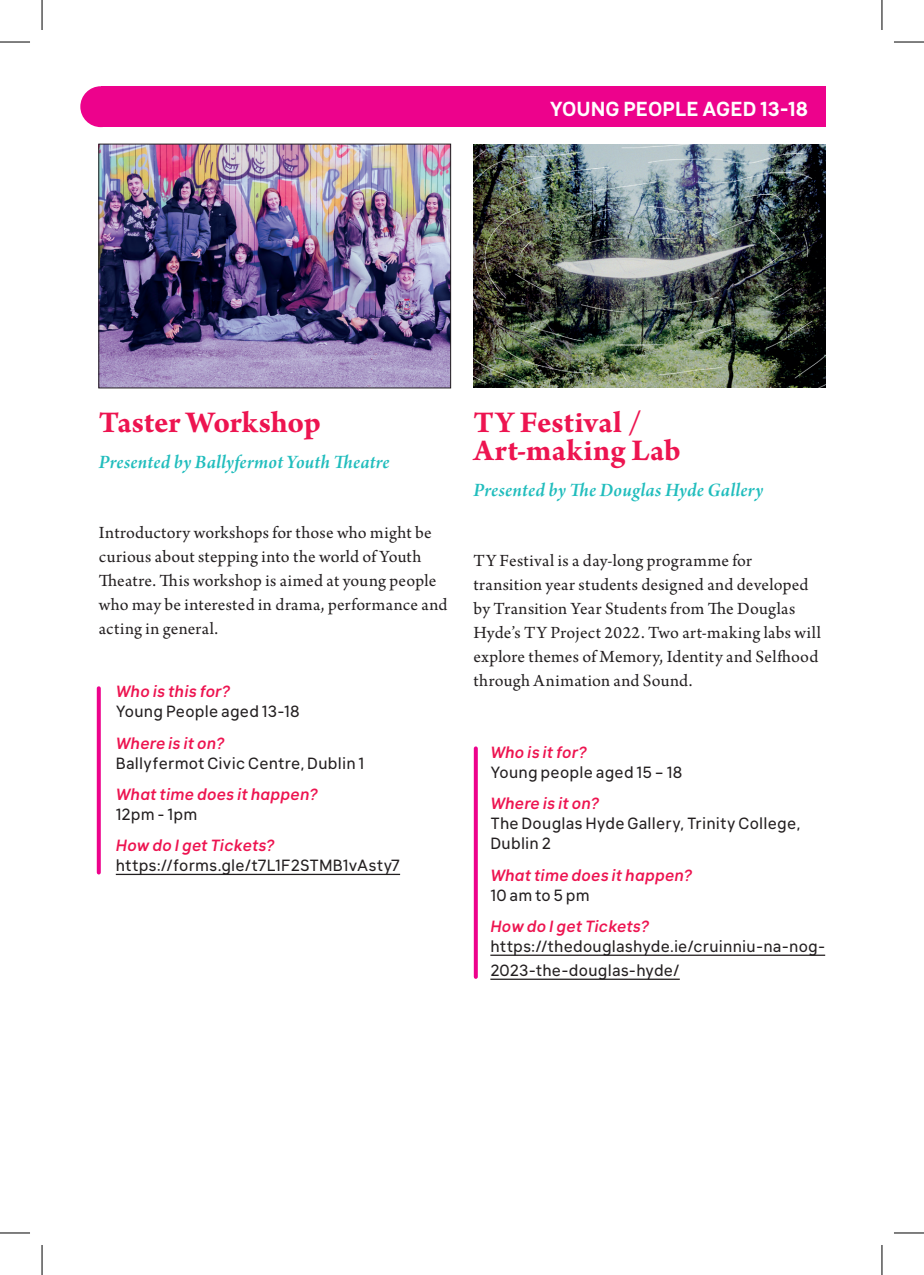
<style>
.page{position:relative;width:924px;height:1275px;background:#fff}
.page>*{position:absolute;margin:0;border:0;box-sizing:border-box;transform-origin:0 0}
.t1{font:700 32px/28px "Arno Pro";letter-spacing:.005em;color:#ed1450}
.t2{font:20px "Arno Pro Smbd Italic Subhead";letter-spacing:.015em;color:#21bdbd}
.t3{font:700 20px "Klima";letter-spacing:.005em;color:#fff}
.t4{font:18px/24px "Arno Pro";letter-spacing:.015em;color:#231f20}
.t5{font:16px/20px "Klima";letter-spacing:.015em;color:#231f20}
.t6{font:italic 500 16px "Klima";letter-spacing:.015em;color:#ed1450}
</style>
<div class="page">
<img style="left:473px;top:144px;width:351px;height:244px">
<img style="left:100px;top:146px;width:348px;height:240px">
<div style="left:98px;top:144px;width:352px;height:244px;border:1px solid #231f20"></div>
<div style="left:101px;top:86px;width:723px;height:41px;background:#ed028c"></div>
<hr style="left:116px;top:873px;width:284px;height:2px;background:#231f20">
<hr style="left:490px;top:954px;width:334px;height:2px;background:#231f20">
<hr style="left:490px;top:978px;width:189px;height:2px;background:#231f20">
<svg style="left:97px;top:688px;width:4px;height:184px"></svg>
<svg style="left:473px;top:748px;width:4px;height:229px"></svg>
<div style="left:80px;top:86px;width:41px;height:41px;background:#ed028c;border-radius:50%"></div>
<hr style="left:0;top:42px;width:30px;height:1px;background:#000">
<hr style="left:893px;top:42px;width:30px;height:1px;background:#000">
<hr style="left:0;top:1232px;width:30px;height:1px;background:#000">
<hr style="left:893px;top:1232px;width:30px;height:1px;background:#000">
<hr style="left:42px;top:0;width:1px;height:30px;background:#000">
<hr style="left:42px;top:1245px;width:1px;height:30px;background:#000">
<hr style="left:881px;top:0;width:1px;height:30px;background:#000">
<hr style="left:881px;top:1245px;width:1px;height:30px;background:#000">
<p class="t3" style="left:549px;top:91px;width:260px">YOUNG PEOPLE AGED 13-18</p>
<h1 class="t1" style="left:99px;top:410px;width:223px">Taster Workshop</h1>
<p class="t2" style="left:99px;top:450px;width:292px">Presented by Ballyfermot Youth Theatre</p>
<p class="t4" style="left:99px;top:522px;width:350px">Introductory workshops for those who might be curious about stepping into the world of Youth Theatre. This workshop is aimed at young people who may be interested in drama, performance and acting in general.</p>
<p class="t6" style="left:116px;top:678px;width:116px">Who is this for?</p>
<p class="t5" style="left:116px;top:700px;width:185px">Young People aged 13-18</p>
<p class="t6" style="left:116px;top:730px;width:110px">Where is it on?</p>
<p class="t5" style="left:116px;top:751px;width:250px">Ballyfermot Civic Centre, Dublin 1</p>
<p class="t6" style="left:116px;top:781px;width:203px">What time does it happen?</p>
<p class="t5" style="left:116px;top:802px;width:83px">12pm - 1pm</p>
<p class="t6" style="left:116px;top:832px;width:160px">How do I get Tickets?</p>
<p class="t5" style="left:116px;top:854px;width:286px">https://forms.gle/t7L1F2STMB1vAsty7</p>
<h1 class="t1" style="left:473px;top:410px;width:209px">TY Festival /<br>Art-making Lab</h1>
<p class="t2" style="left:473px;top:478px;width:291px">Presented by The Douglas Hyde Gallery</p>
<p class="t4" style="left:473px;top:550px;width:349px">TY Festival is a day-long programme for transition year students designed and developed by Transition Year Students from The Douglas Hyde’s TY Project 2022. Two art-making labs will explore themes of Memory, Identity and Selfhood through Animation and Sound.</p>
<p class="t6" style="left:490px;top:739px;width:98px">Who is it for?</p>
<p class="t5" style="left:490px;top:760px;width:193px">Young people aged 15 – 18</p>
<p class="t6" style="left:490px;top:790px;width:110px">Where is it on?</p>
<p class="t5" style="left:490px;top:812px;width:311px">The Douglas Hyde Gallery, Trinity College,<br>Dublin 2</p>
<p class="t6" style="left:490px;top:862px;width:203px">What time does it happen?</p>
<p class="t5" style="left:490px;top:883px;width:101px">10 am to 5 pm</p>
<p class="t6" style="left:490px;top:913px;width:160px">How do I get Tickets?</p>
<p class="t5" style="left:490px;top:932px;width:336px;line-height:24px">https://thedouglashyde.ie/cruinniu-na-nog-<br>2023-the-douglas-hyde/</p>
</div>
